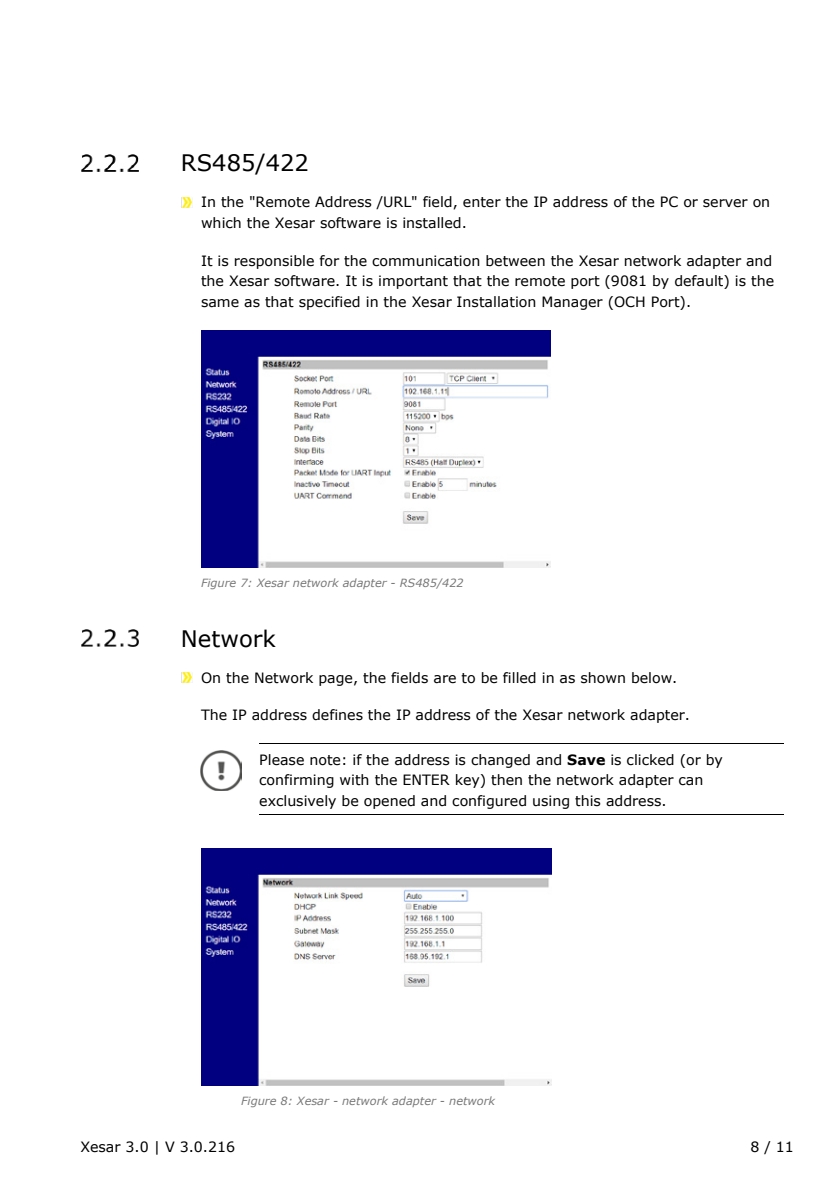
<style>
.page{position:relative;width:840px;height:1191px;background:#fff}
.page>*{position:absolute;margin:0;border:0;box-sizing:border-box;transform-origin:0 0}
.t1{font:22.6px "Verdana";color:#000}
.t2{font:14.2px/20.6px "Verdana";color:#000}
.t3{font:italic 11.4px "Verdana";color:#7a7979}
.s1{font-weight:700}
</style>
<div class="page">
<img style="left:82px;top:154px;width:57px;height:17px">
<svg style="left:181px;top:197px;width:11px;height:10px"></svg>
<img style="left:201px;top:330px;width:349px;height:237px">
<img style="left:82px;top:629px;width:57px;height:18px">
<svg style="left:181px;top:672px;width:11px;height:10px"></svg>
<hr style="left:259px;top:813px;width:524px;height:1px;background:#000">
<hr style="left:259px;top:743px;width:524px;height:1px;background:#000">
<img style="left:201px;top:848px;width:350px;height:237px">
<img style="left:201px;top:750px;width:40px;height:40px">
<h1 class="t1" style="left:181px;top:148px;width:129px">RS485/422</h1>
<p class="t2" style="left:201px;top:192px;width:570px">In the "Remote Address /URL" field, enter the IP address of the PC or server on which the Xesar software is installed.</p>
<p class="t2" style="left:201px;top:250px;width:574px">It is responsible for the communication between the Xesar network adapter and the Xesar software. It is important that the remote port (9081 by default) is the same as that specified in the Xesar Installation Manager (OCH Port).</p>
<p class="t3" style="left:201px;top:575px;width:264px">Figure 7: Xesar network adapter - RS485/422</p>
<h1 class="t1" style="left:181px;top:623px;width:96px">Network</h1>
<p class="t2" style="left:201px;top:667px;width:477px">On the Network page, the fields are to be filled in as shown below.</p>
<p class="t2" style="left:201px;top:704px;width:490px">The IP address defines the IP address of the Xesar network adapter.</p>
<p class="t2" style="left:259px;top:749px;width:465px">Please note: if the address is changed and <span class="s1">Save</span> is clicked (or by confirming with the ENTER key) then the network adapter can exclusively be opened and configured using this address.</p>
<p class="t3" style="left:241px;top:1093px;width:255px">Figure 8: Xesar - network adapter - network</p>
<p class="t2" style="left:80px;top:1136px;width:156px">Xesar 3.0 | V 3.0.216</p>
<p class="t2" style="left:750px;top:1136px;width:45px">8 / 11</p>
</div>
